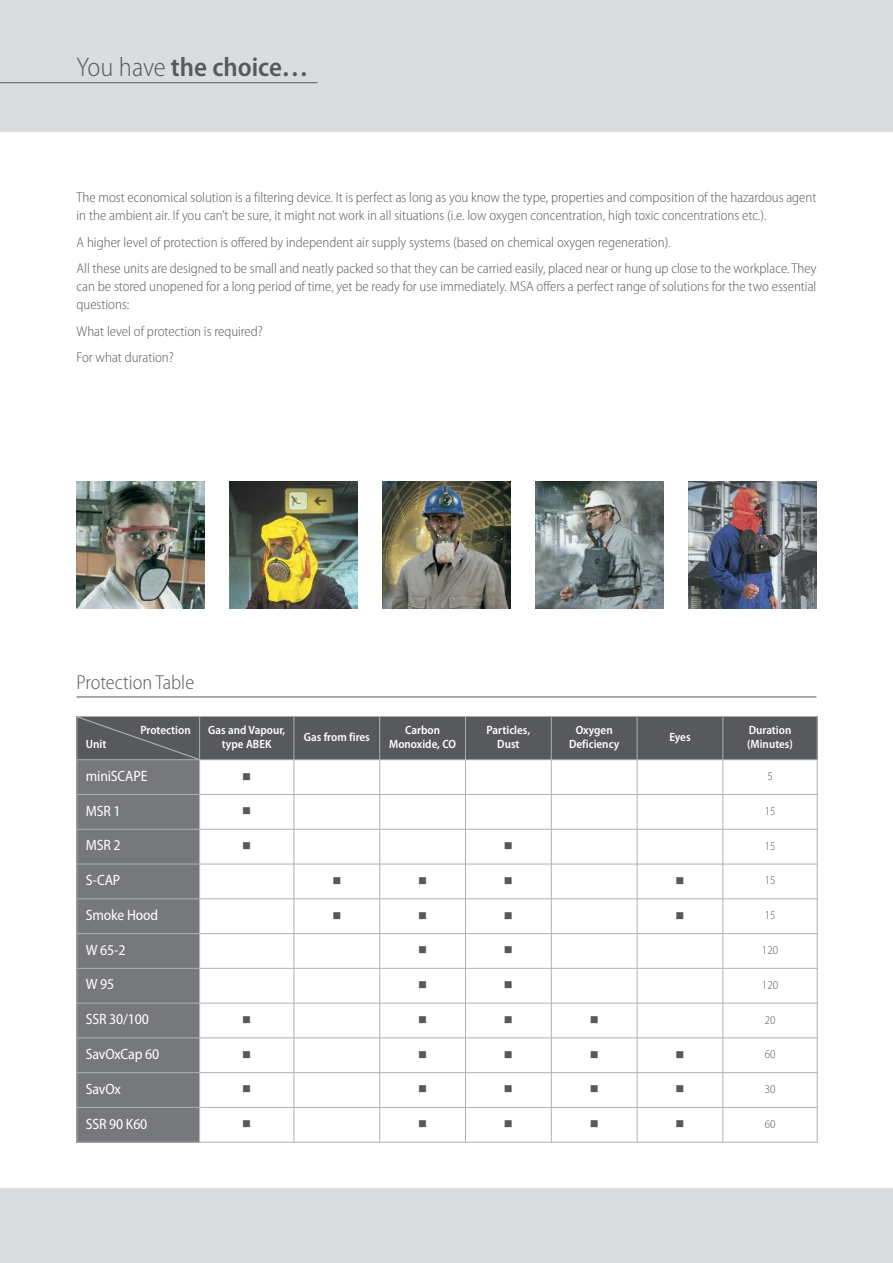
<style>
.page{position:relative;width:893px;height:1263px;background:#fff}
.page>*{position:absolute;margin:0;border:0;box-sizing:border-box;transform-origin:0 0}
.t1{font:600 semi-condensed 27px "Myriad Pro";color:#58595c}
.t2{font:300 semi-condensed 20.25px "Myriad Pro";color:#58595c}
.t3{font:semi-condensed 15px "Myriad Pro";letter-spacing:-.01em;color:#fff}
.t4{font:300 semi-condensed 14.25px/18px "Myriad Pro";color:#58595c}
.t5{font:600 semi-condensed 12px/13.5px "Myriad Pro";color:#fff;text-align:center}
.t6{font:12px "Wingdings";color:#58595c}
.t7{font:300 semi-condensed 12px "Myriad Pro";color:#58595c}
.s1{font-weight:300}
</style>
<div class="page">
<div style="left:0;top:0;width:893px;height:132px;background:#dbdcdd"></div>
<div style="left:0;top:1188px;width:893px;height:75px;background:#dbdcdd"></div>
<img style="left:77px;top:481px;width:127px;height:128px">
<img style="left:230px;top:481px;width:127px;height:128px">
<img style="left:383px;top:481px;width:127px;height:128px">
<img style="left:536px;top:481px;width:127px;height:128px">
<img style="left:689px;top:481px;width:127px;height:128px">
<div style="left:200px;top:716px;width:94px;height:44px;background:#58595c"></div>
<div style="left:294px;top:716px;width:86px;height:44px;background:#58595c"></div>
<div style="left:380px;top:716px;width:85px;height:44px;background:#58595c"></div>
<div style="left:465px;top:716px;width:86px;height:44px;background:#58595c"></div>
<div style="left:551px;top:716px;width:86px;height:44px;background:#58595c"></div>
<div style="left:637px;top:716px;width:86px;height:44px;background:#58595c"></div>
<div style="left:723px;top:716px;width:95px;height:44px;background:#58595c"></div>
<div style="left:77px;top:760px;width:123px;height:34px;background:#76787b"></div>
<div style="left:77px;top:794px;width:123px;height:35px;background:#76787b"></div>
<div style="left:77px;top:829px;width:123px;height:35px;background:#76787b"></div>
<div style="left:77px;top:864px;width:123px;height:35px;background:#76787b"></div>
<div style="left:77px;top:899px;width:123px;height:34px;background:#76787b"></div>
<div style="left:77px;top:933px;width:123px;height:35px;background:#76787b"></div>
<div style="left:77px;top:968px;width:123px;height:35px;background:#76787b"></div>
<div style="left:77px;top:1003px;width:123px;height:35px;background:#76787b"></div>
<div style="left:77px;top:1038px;width:123px;height:35px;background:#76787b"></div>
<div style="left:77px;top:1073px;width:123px;height:34px;background:#76787b"></div>
<div style="left:77px;top:1107px;width:123px;height:35px;background:#76787b"></div>
<hr style="left:77px;top:716px;width:1px;height:426px;background:#afb1b4">
<hr style="left:199px;top:716px;width:1px;height:426px;background:#afb1b4">
<hr style="left:294px;top:716px;width:1px;height:426px;background:#afb1b4">
<hr style="left:379px;top:716px;width:1px;height:426px;background:#afb1b4">
<hr style="left:465px;top:716px;width:1px;height:426px;background:#afb1b4">
<hr style="left:551px;top:716px;width:1px;height:426px;background:#afb1b4">
<hr style="left:637px;top:716px;width:1px;height:426px;background:#afb1b4">
<hr style="left:722px;top:716px;width:1px;height:426px;background:#afb1b4">
<hr style="left:817px;top:716px;width:1px;height:426px;background:#afb1b4">
<hr style="left:77px;top:716px;width:741px;height:1px;background:#afb1b4">
<hr style="left:77px;top:759px;width:741px;height:1px;background:#afb1b4">
<hr style="left:77px;top:794px;width:741px;height:1px;background:#afb1b4">
<hr style="left:77px;top:829px;width:741px;height:1px;background:#afb1b4">
<hr style="left:77px;top:864px;width:741px;height:1px;background:#afb1b4">
<hr style="left:77px;top:898px;width:741px;height:1px;background:#afb1b4">
<hr style="left:77px;top:933px;width:741px;height:1px;background:#afb1b4">
<hr style="left:77px;top:968px;width:741px;height:1px;background:#afb1b4">
<hr style="left:77px;top:1003px;width:741px;height:1px;background:#afb1b4">
<hr style="left:77px;top:1037px;width:741px;height:1px;background:#afb1b4">
<hr style="left:77px;top:1072px;width:741px;height:1px;background:#afb1b4">
<hr style="left:77px;top:1107px;width:741px;height:1px;background:#afb1b4">
<hr style="left:77px;top:1142px;width:741px;height:1px;background:#afb1b4">
<hr style="left:0;top:82px;width:318px;height:1px;background:#58595c">
<hr style="left:77px;top:696px;width:739px;height:1px;background:#58595c">
<svg style="left:76px;top:716px;width:125px;height:45px;background:#5f6063"></svg>
<h1 class="t1" style="left:77px;top:52px;width:234px"><span class="s1">You have</span> the choice…</h1>
<p class="t4" style="left:77px;top:189px;width:741px">The most economical solution is a filtering device. It is perfect as long as you know the type, properties and composition of the hazardous agent in the ambient air. If you can’t be sure, it might not work in all situations (i.e. low oxygen concentration, high toxic concentrations etc.).</p>
<p class="t4" style="left:77px;top:229px;width:741px;line-height:26.5px">A higher level of protection is offered by independent air supply systems (based on chemical oxygen regeneration).<br>All these units are designed to be small and neatly packed so that they can be carried easily, placed near or hung up close to the workplace. They</p>
<p class="t4" style="left:77px;top:278px;width:741px">can be stored unopened for a long period of time, yet be ready for use immediately. MSA offers a perfect range of solutions for the two essential questions:</p>
<p class="t4" style="left:77px;top:318px;width:188px;line-height:26.5px">What level of protection is required?<br>For what duration?</p>
<h2 class="t2" style="left:77px;top:672px;width:119px">Protection Table</h2>
<p class="t5" style="left:86px;top:737px;width:22px">Unit</p>
<p class="t5" style="left:140px;top:724px;width:52px">Protection</p>
<p class="t5" style="left:208px;top:724px;width:79px">Gas and Vapour, type ABEK</p>
<p class="t5" style="left:304px;top:730px;width:68px">Gas from fires</p>
<p class="t5" style="left:389px;top:724px;width:68px">Carbon<br>Monoxide, CO</p>
<p class="t5" style="left:487px;top:724px;width:45px">Particles,<br>Dust</p>
<p class="t5" style="left:569px;top:724px;width:52px">Oxygen<br>Deficiency</p>
<p class="t5" style="left:669px;top:730px;width:23px">Eyes</p>
<p class="t5" style="left:747px;top:724px;width:47px;text-align:left">Duration (Minutes)</p>
<p class="t3" style="left:86px;top:770px;width:63px">miniSCAPE</p>
<p class="t6" style="left:242px;top:769px;width:10px">■</p>
<p class="t7" style="left:767px;top:770px;width:7px">5</p>
<p class="t3" style="left:86px;top:805px;width:36px">MSR 1</p>
<p class="t6" style="left:242px;top:804px;width:10px">■</p>
<p class="t7" style="left:765px;top:804px;width:12px">15</p>
<p class="t3" style="left:86px;top:840px;width:36px">MSR 2</p>
<p class="t6" style="left:242px;top:839px;width:10px">■</p>
<p class="t6" style="left:504px;top:839px;width:10px">■</p>
<p class="t7" style="left:765px;top:839px;width:12px">15</p>
<p class="t3" style="left:86px;top:875px;width:36px">S-CAP</p>
<p class="t6" style="left:332px;top:874px;width:10px">■</p>
<p class="t6" style="left:418px;top:874px;width:10px">■</p>
<p class="t6" style="left:504px;top:874px;width:10px">■</p>
<p class="t6" style="left:675px;top:874px;width:10px">■</p>
<p class="t7" style="left:765px;top:874px;width:12px">15</p>
<p class="t3" style="left:86px;top:909px;width:74px">Smoke Hood</p>
<p class="t6" style="left:332px;top:908px;width:10px">■</p>
<p class="t6" style="left:418px;top:908px;width:10px">■</p>
<p class="t6" style="left:504px;top:908px;width:10px">■</p>
<p class="t6" style="left:675px;top:908px;width:10px">■</p>
<p class="t7" style="left:765px;top:909px;width:12px">15</p>
<p class="t3" style="left:86px;top:944px;width:41px">W 65-2</p>
<p class="t6" style="left:418px;top:943px;width:10px">■</p>
<p class="t6" style="left:504px;top:943px;width:10px">■</p>
<p class="t7" style="left:762px;top:943px;width:18px">120</p>
<p class="t3" style="left:86px;top:979px;width:30px">W 95</p>
<p class="t6" style="left:418px;top:978px;width:10px">■</p>
<p class="t6" style="left:504px;top:978px;width:10px">■</p>
<p class="t7" style="left:762px;top:978px;width:18px">120</p>
<p class="t3" style="left:86px;top:1014px;width:65px">SSR 30/100</p>
<p class="t6" style="left:242px;top:1013px;width:10px">■</p>
<p class="t6" style="left:418px;top:1013px;width:10px">■</p>
<p class="t6" style="left:504px;top:1013px;width:10px">■</p>
<p class="t6" style="left:590px;top:1013px;width:10px">■</p>
<p class="t7" style="left:765px;top:1013px;width:12px">20</p>
<p class="t3" style="left:86px;top:1048px;width:75px">SavOxCap 60</p>
<p class="t6" style="left:242px;top:1047px;width:10px">■</p>
<p class="t6" style="left:418px;top:1047px;width:10px">■</p>
<p class="t6" style="left:504px;top:1047px;width:10px">■</p>
<p class="t6" style="left:590px;top:1047px;width:10px">■</p>
<p class="t6" style="left:675px;top:1047px;width:10px">■</p>
<p class="t7" style="left:765px;top:1048px;width:12px">60</p>
<p class="t3" style="left:86px;top:1083px;width:36px">SavOx</p>
<p class="t6" style="left:242px;top:1082px;width:10px">■</p>
<p class="t6" style="left:418px;top:1082px;width:10px">■</p>
<p class="t6" style="left:504px;top:1082px;width:10px">■</p>
<p class="t6" style="left:590px;top:1082px;width:10px">■</p>
<p class="t6" style="left:675px;top:1082px;width:10px">■</p>
<p class="t7" style="left:765px;top:1082px;width:12px">30</p>
<p class="t3" style="left:86px;top:1118px;width:63px">SSR 90 K60</p>
<p class="t6" style="left:242px;top:1117px;width:10px">■</p>
<p class="t6" style="left:418px;top:1117px;width:10px">■</p>
<p class="t6" style="left:504px;top:1117px;width:10px">■</p>
<p class="t6" style="left:590px;top:1117px;width:10px">■</p>
<p class="t6" style="left:675px;top:1117px;width:10px">■</p>
<p class="t7" style="left:765px;top:1117px;width:12px">60</p>
</div>
